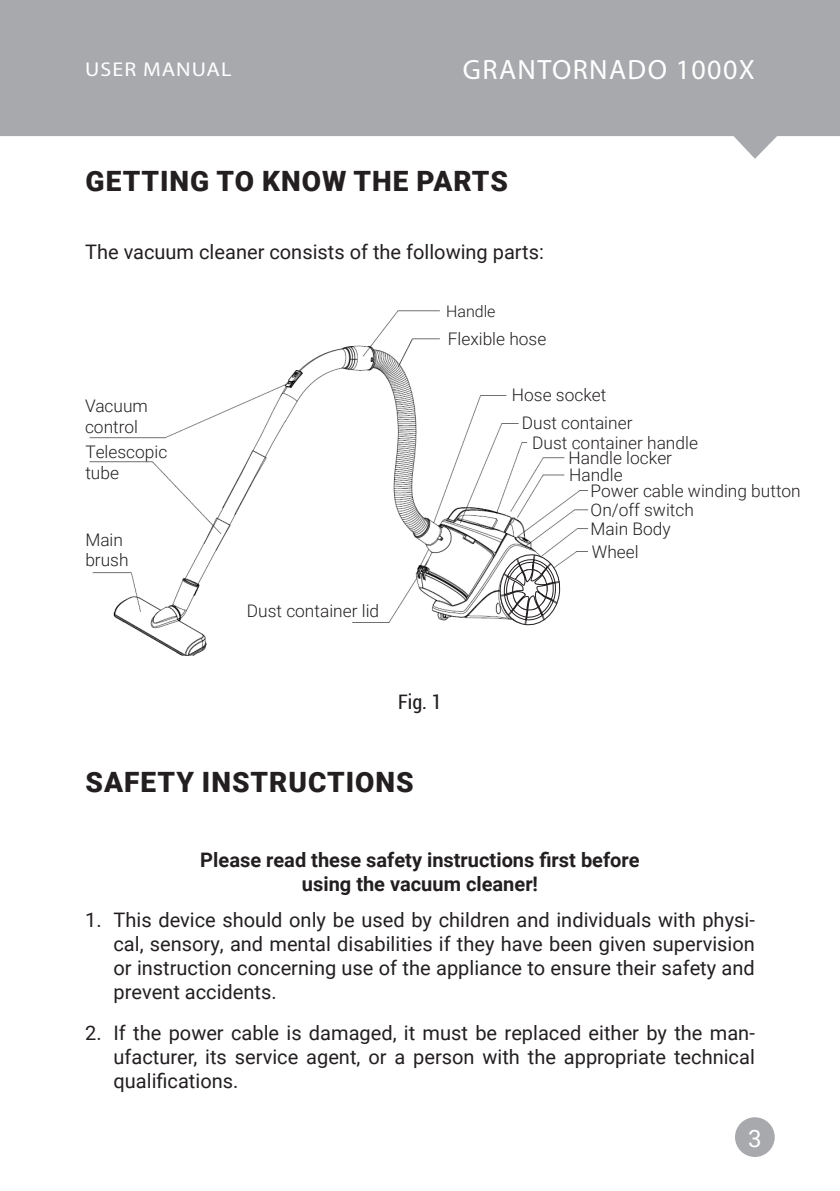
<style>
.page{position:relative;width:840px;height:1191px;background:#fff}
.page>*{position:absolute;margin:0;border:0;box-sizing:border-box;transform-origin:0 0}
.РАЗДЕЛ{font:900 28px "Roboto";letter-spacing:.035em;color:#231f20}
.t1{font:28px "Myriad Pro";letter-spacing:.05em;color:#fff}
.t2{font:24px "Roboto";color:#fff}
.СПИСОК{font:20px/24px "Roboto";color:#231f20;text-align:justify}
.ОСНОВНОЙ{font:700 20px/24px "Roboto";color:#231f20;text-align:center}
.ОСНОВНОЙ-2{font:20px "Roboto";color:#231f20}
.t3{font:20px "Myriad Pro";letter-spacing:.05em;color:#fff;scale:1.1 1}
.РИСУНОК{font:condensed 20px "Roboto";color:#231f20}
.РИСУНОК-2{font:300 17.4px/20.8px "Roboto";color:#231f20}
.РИСУНОК-3{font:300 16px "Roboto";color:#231f20}
</style>
<div class="page">
<svg style="left:0;top:0;width:839px;height:159px;background:#b4b5b8"></svg>
<div style="left:734px;top:1117px;width:40px;height:40px;background:#a8a9ad;border-radius:50%"></div>
<img style="left:89px;top:310px;width:498px;height:345px">
<svg style="left:497px;top:552px;width:64px;height:75px"></svg>
<p class="t3" style="left:85px;top:57px;width:134px">USER MANUAL</p>
<h1 class="t1" style="left:462px;top:52px;width:293px">GRANTORNADO 1000X</h1>
<p class="РАЗДЕЛ" style="left:86px;top:162px;width:423px">GETTING TO KNOW THE PARTS</p>
<p class="ОСНОВНОЙ-2" style="left:85px;top:238px;width:460px">The vacuum cleaner consists of the following parts:</p>
<p class="РИСУНОК-2" style="left:85px;top:394px;width:64px">Vacuum сontrol</p>
<p class="РИСУНОК-2" style="left:85px;top:440px;width:83px">Telescopic tube</p>
<p class="РИСУНОК-2" style="left:85px;top:528px;width:45px">Main brush</p>
<p class="РИСУНОК-2" style="left:247px;top:600px;width:134px">Dust container lid</p>
<p class="РИСУНОК-3" style="left:446px;top:300px;width:51px">Handle</p>
<p class="РИСУНОК-2" style="left:447px;top:328px;width:100px">Flexible hose</p>
<p class="РИСУНОК-2" style="left:511px;top:383px;width:96px">Hose socket</p>
<p class="РИСУНОК-2" style="left:521px;top:412px;width:112px">Dust container</p>
<p class="РИСУНОК-2" style="left:532px;top:431px;width:167px">Dust container handle</p>
<p class="РИСУНОК-2" style="left:568px;top:447px;width:105px">Handle locker</p>
<p class="РИСУНОК-2" style="left:569px;top:464px;width:55px">Handle</p>
<p class="РИСУНОК-2" style="left:590px;top:480px;width:211px">Power cable winding button</p>
<p class="РИСУНОК-2" style="left:590px;top:499px;width:105px">On/off switch</p>
<p class="РИСУНОК-2" style="left:590px;top:518px;width:82px">Main Body</p>
<p class="РИСУНОК-2" style="left:591px;top:541px;width:48px">Wheel</p>
<p class="РИСУНОК" style="left:398px;top:688px;width:45px">Fig. 1</p>
<p class="РАЗДЕЛ" style="left:86px;top:762px;width:329px">SAFETY INSTRUCTIONS</p>
<p class="ОСНОВНОЙ" style="left:200px;top:847px;width:440px">Please read these safety instructions first before using the vacuum cleaner!</p>
<p class="СПИСОК" style="left:113px;top:907px;width:642px;text-indent:-28px">1. This device should only be used by children and individuals with physi&shy;cal, sensory, and mental disabilities if they have been given supervision or instruction concerning use of the appliance to ensure their safety and prevent accidents.</p>
<p class="СПИСОК" style="left:113px;top:1020px;width:642px;text-indent:-28px">2. If the power cable is damaged, it must be replaced either by the man&shy;ufacturer, its service agent, or a person with the appropriate technical qualifications.</p>
<p class="t2" style="left:747px;top:1121px;width:15px">3</p>
</div>
